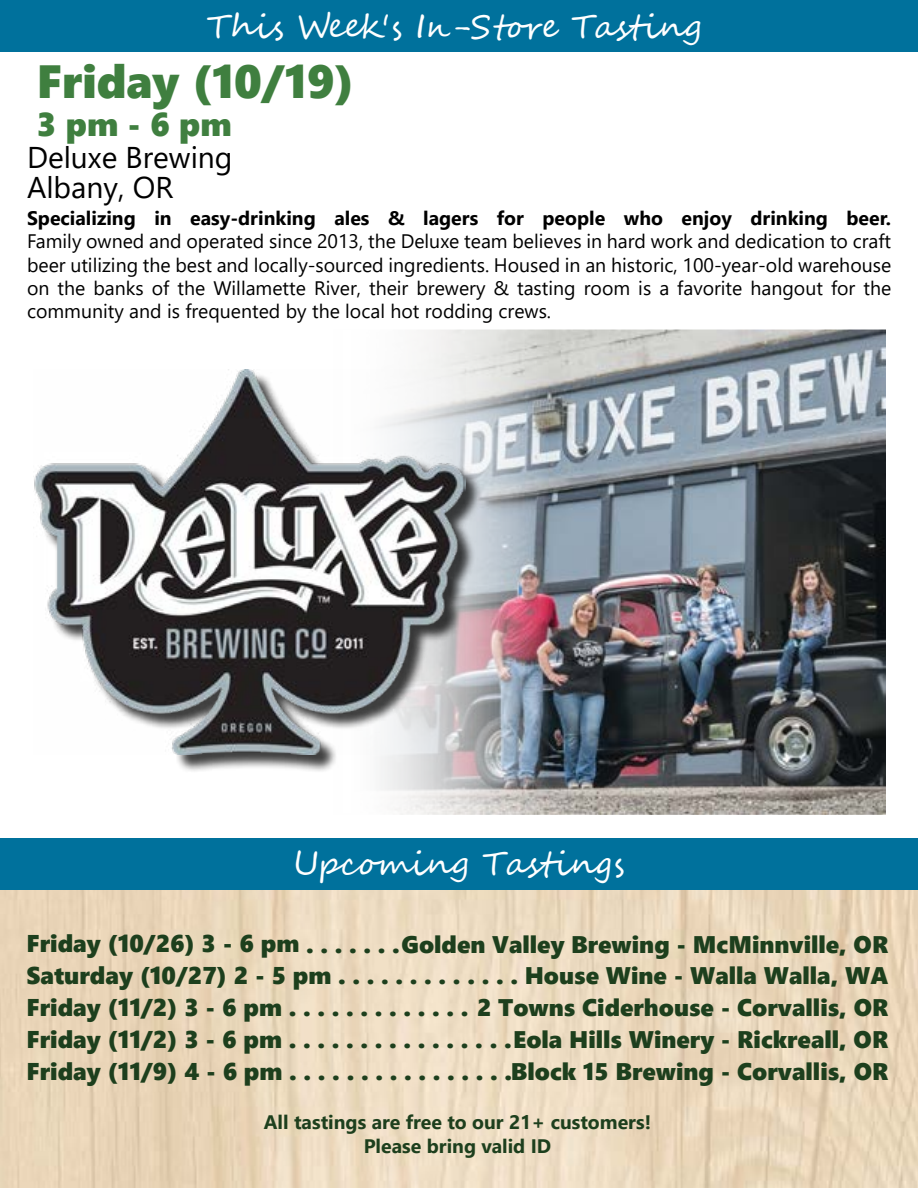
<style>
.page{position:relative;width:918px;height:1188px;background:#fff}
.page>*{position:absolute;margin:0;border:0;box-sizing:border-box;transform-origin:0 0}
.t1{font:46.5px "Segoe UI Black";color:#3f7f3f}
.t2{font:33px "Segoe Script";color:#fff}
.t3{font:33px "Segoe UI Black";color:#3f7f3f}
.t4{font:30px/30px "Segoe UI";color:#000}
.t5{font:24px/32px "Segoe UI Black";color:#1d3f1d;text-align:justify}
.t6{font:19.5px/23.4px "Segoe UI";color:#000;text-align:justify}
.t7{font:700 19.5px "Segoe UI";color:#000}
.t8{font:700 19.5px/23.4px "Segoe UI";color:#1d3f1d;text-align:center}
.s1{font-size:24.3px}
</style>
<div class="page">
<img style="left:0;top:890px;width:918px;height:298px">
<div style="left:0;top:0;width:918px;height:52px;background:#00719c"></div>
<img style="left:380px;top:330px;width:506px;height:484px">
<div style="left:0;top:839px;width:918px;height:51px;background:#00719c"></div>
<div style="left:37px;top:372px;width:446px;height:401px;background:#000;opacity:.75"></div>
<img style="left:34px;top:370px;width:431px;height:384px">
<h2 class="t2" style="left:207px;top:-1px;width:495px">This Week's In-Store Tasting</h2>
<h1 class="t1" style="left:37px;top:48px;width:319px">Friday (10/19)</h1>
<h2 class="t3" style="left:37px;top:100px;width:196px">3 pm - 6 pm</h2>
<h3 class="t4" style="left:27px;top:140px;width:207px">Deluxe Brewing<br>Albany, OR</h3>
<p class="t7" style="left:27px;top:200px;width:866px">Specializing in easy-drinking ales &amp; lagers for people who enjoy drinking beer.</p>
<p class="t6" style="left:27px;top:228px;width:866px">Family owned and operated since 2013, the Deluxe team believes in hard work and dedication to craft beer utilizing the best and locally-sourced ingredients. Housed in an historic, 100-year-old warehouse on the banks of the Willamette River, their brewery &amp; tasting room is a favorite hangout for the community and is frequented by the local hot rodding crews.</p>
<h2 class="t2" style="left:293px;top:837px;width:333px">Upcoming Tastings</h2>
<p class="t5" style="left:27px;top:927px;width:863px"><span class="s1">Friday (10/26) 3 - 6 pm</span> . . . . . . .Golden Valley Brewing - McMinnville, OR</p>
<p class="t5" style="left:27px;top:959px;width:863px"><span class="s1">Saturday (10/27) 2 - 5 pm</span> . . . . . . . . . . . . . House Wine - Walla Walla, WA <span class="s1">Friday (11/2) 3 - 6 pm</span> . . . . . . . . . . . . . 2 Towns Ciderhouse - Corvallis, OR <span class="s1">Friday (11/2) 3 - 6 pm</span> . . . . . . . . . . . . . . . .Eola Hills Winery - Rickreall, OR</p>
<p class="t5" style="left:27px;top:1054px;width:863px"><span class="s1">Friday (11/9) 4 - 6 pm</span> . . . . . . . . . . . . . . . .Block 15 Brewing - Corvallis, OR</p>
<p class="t8" style="left:264px;top:1109px;width:389px">All tastings are free to our 21+ customers!<br>Please bring valid ID</p>
</div>
